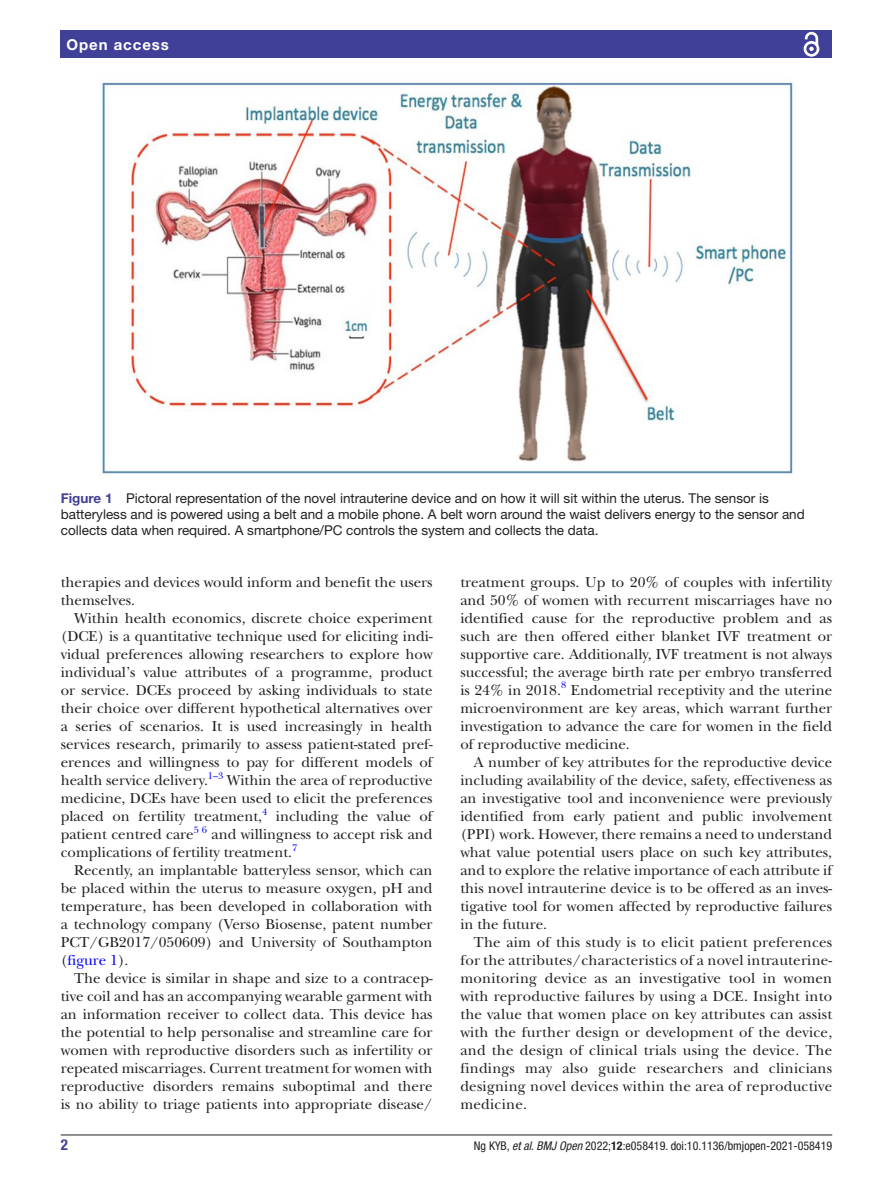
<style>
.page{position:relative;width:893px;height:1191px;background:#fff}
.page>*{position:absolute;margin:0;border:0;box-sizing:border-box;transform-origin:0 0}
.t1{font:15px/18px "New Baskerville";color:#231f20;text-align:justify}
.t2{font:700 15px "Helvetica Neue LT Std";letter-spacing:.065em;color:#fff}
.t3{font:700 condensed 15px "Helvetica Neue LT Std";color:#414099}
.t4{font:13.5px/16.2px "Helvetica Neue LT Std";color:#231f20}
.t5{font:condensed 12px "Helvetica Neue LT Std";color:#231f20}
.t6{font:9.9px "New Baskerville";color:#00f}
.s1{font-weight:700;color:#414099}
.s2{color:#00f}
.s3{font-style:italic}
.s4{font-weight:700}
</style>
<div class="page">
<hr style="left:61px;top:1134px;width:771px;height:1px;background:#231f20">
<div style="left:61px;top:31px;width:771px;height:27px;background:#414099"></div>
<svg style="left:803px;top:31px;width:17px;height:26px"></svg>
<img style="left:99px;top:82px;width:695px;height:392px">
<p class="t2" style="left:66px;top:35px;width:104px">Open access</p>
<p class="t4" style="left:61px;top:490px;width:745px"><span class="s1">Figure 1</span> Pictoral representation of the novel intrauterine device and on how it will sit within the uterus. The sensor is batteryless and is powered using a belt and a mobile phone. A belt worn around the waist delivers energy to the sensor and collects data when required. A smartphone/PC controls the system and collects the data.</p>
<p class="t1" style="left:61px;top:573px;width:373px">therapies and devices would inform and benefit the users themselves.</p>
<p class="t1" style="left:61px;top:609px;width:373px;text-indent:14px">Within health economics, discrete choice experiment (DCE) is a quantitative technique used for eliciting indi&shy;vidual preferences allowing researchers to explore how individual’s value attributes of a programme, product or service. DCEs proceed by asking individuals to state their choice over different hypothetical alternatives over a series of scenarios. It is used increasingly in health services research, primarily to assess patient-stated pref&shy;erences and willingness to pay for different models of health service delivery.<sup>1–3</sup> Within the area of reproductive medicine, DCEs have been used to elicit the preferences placed on fertility treatment,</p>
<p class="t6" style="left:262px;top:805px;width:7px">4</p>
<p class="t1" style="left:276px;top:807px;width:158px">including the value of</p>
<p class="t1" style="left:61px;top:825px;width:135px">patient centred care</p>
<p class="t6" style="left:194px;top:823px;width:15px">5 6</p>
<p class="t1" style="left:61px;top:825px;width:373px;text-indent:151px">and willingness to accept risk and complications of fertility treatment.</p>
<p class="t6" style="left:292px;top:841px;width:7px">7</p>
<p class="t1" style="left:61px;top:861px;width:373px;text-indent:14px">Recently, an implantable batteryless sensor, which can be placed within the uterus to measure oxygen, pH and temperature, has been developed in collaboration with a technology company (Verso Biosense, patent number PCT/GB2017/050609) and University of Southampton (<span class="s2">figure 1</span>).</p>
<p class="t1" style="left:61px;top:969px;width:373px;text-indent:14px">The device is similar in shape and size to a contracep&shy;tive coil and has an accompanying wearable garment with an information receiver to collect data. This device has the potential to help personalise and streamline care for women with reproductive disorders such as infertility or repeated miscarriages. Current treatment for women with reproductive disorders remains suboptimal and there is no ability to triage patients into appropriate disease/</p>
<p class="t1" style="left:460px;top:573px;width:373px">treatment groups. Up to 20% of couples with infertility and 50% of women with recurrent miscarriages have no identified cause for the reproductive problem and as such are then offered either blanket IVF treatment or supportive care. Additionally, IVF treatment is not always successful; the average birth rate per embryo transferred is 24% in 2018.</p>
<p class="t6" style="left:561px;top:679px;width:7px">8</p>
<p class="t1" style="left:460px;top:681px;width:373px;text-indent:110px">Endometrial receptivity and the uterine microenvironment are key areas, which warrant further investigation to advance the care for women in the field of reproductive medicine.</p>
<p class="t1" style="left:460px;top:753px;width:373px;text-indent:14px">A number of key attributes for the reproductive device including availability of the device, safety, effectiveness as an investigative tool and inconvenience were previously identified from early patient and public involvement (PPI) work. However, there remains a need to understand what value potential users place on such key attributes, and to explore the relative importance of each attribute if this novel intrauterine device is to be offered as an inves&shy;tigative tool for women affected by reproductive failures in the future.</p>
<p class="t1" style="left:460px;top:933px;width:373px;text-indent:14px">The aim of this study is to elicit patient preferences for the attributes/characteristics of a novel intrauterine&shy;monitoring device as an investigative tool in women with reproductive failures by using a DCE. Insight into the value that women place on key attributes can assist with the further design or development of the device, and the design of clinical trials using the device. The findings may also guide researchers and clinicians designing novel devices within the area of reproductive medicine.</p>
<p class="t3" style="left:61px;top:1135px;width:9px">2</p>
<p class="t5" style="left:474px;top:1138px;width:360px">Ng KYB, <span class="s3">et al</span>. <span class="s3">BMJ Open</span> 2022;<span class="s4">12</span>:e058419. doi:10.1136/bmjopen-2021-058419</p>
</div>
